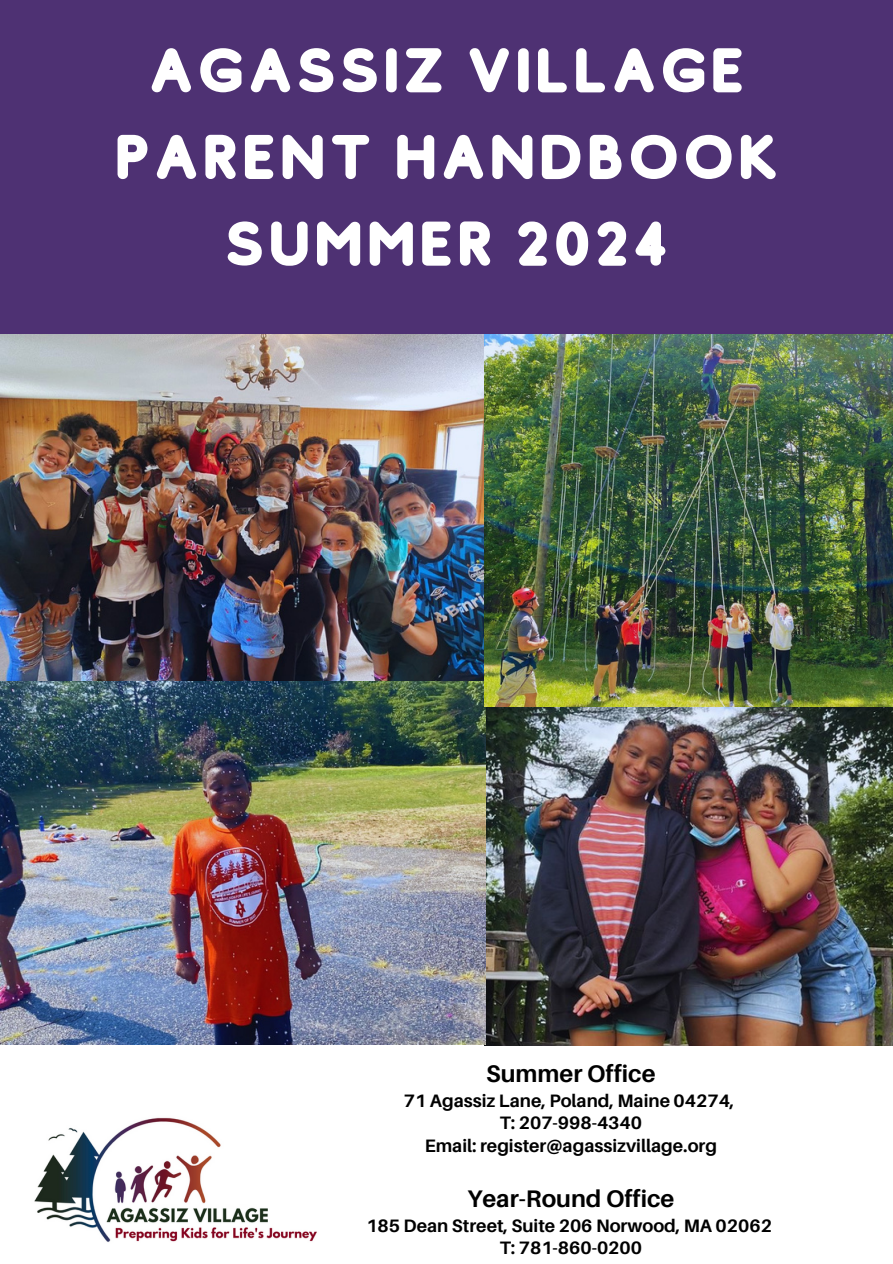
<style>
.page{position:relative;width:893px;height:1264px;background:#fff}
.page>*{position:absolute;margin:0;border:0;box-sizing:border-box;transform-origin:0 0}
.t1{font:62.25px "Studly";color:#fff}
.t2{font:700 24px "Aileron";color:#000}
.t3{font:700 18px "Aileron";color:#000}
</style>
<div class="page">
<img style="left:34px;top:1117px;width:283px;height:125px">
<img style="left:0;top:333px;width:485px;height:711px">
<img style="left:485px;top:706px;width:407px;height:339px">
<img style="left:485px;top:333px;width:407px;height:373px">
<div style="left:0;top:0;width:892px;height:333px;background:#4e3173"></div>
<p class="t1" style="left:147px;top:36px;width:601px">AGASSIZ VILLAGE</p>
<p class="t1" style="left:113px;top:123px;width:669px">PARENT HANDBOOK</p>
<p class="t1" style="left:223px;top:210px;width:448px">SUMMER 2024</p>
<p class="t2" style="left:486px;top:1058px;width:171px">Summer Office</p>
<p class="t3" style="left:404px;top:1089px;width:332px">71 Agassiz Lane, Poland, Maine 04274,</p>
<p class="t3" style="left:499px;top:1111px;width:144px">T: 207-998-4340</p>
<p class="t3" style="left:424px;top:1134px;width:294px">Email: register@agassizvillage.org</p>
<p class="t2" style="left:467px;top:1183px;width:208px">Year-Round Office</p>
<p class="t3" style="left:366px;top:1214px;width:407px">185 Dean Street, Suite 206 Norwood, MA 02062</p>
<p class="t3" style="left:499px;top:1236px;width:144px">T: 781-860-0200</p>
</div>
